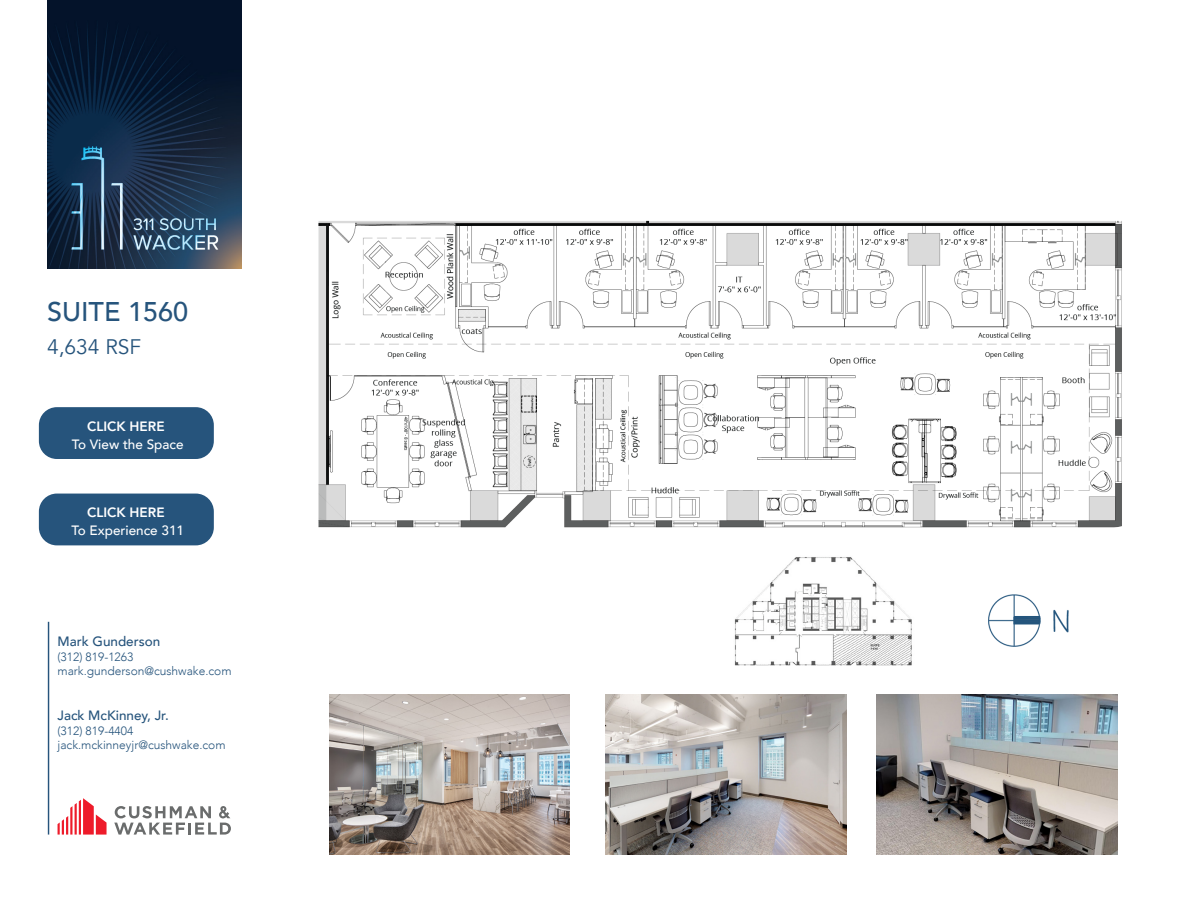
<style>
.page{position:relative;width:1188px;height:918px;background:#fff}
.page>*{position:absolute;margin:0;border:0;box-sizing:border-box;transform-origin:0 0}
.t1{font:500 27px "Avenir";color:#26547c}
.t2{font:21px "Avenir";color:#26547c}
.t3{font:500 13.5px "Avenir";color:#26547c}
.t4{font:500 13.5px "Avenir";color:#fff}
.t5{font:800 13.5px "Avenir";color:#fff}
.t6{font:300 12px/14.4px "Avenir";color:#26547c}
</style>
<div class="page">
<img style="left:47px;top:0;width:195px;height:269px">
<hr style="left:48px;top:622px;width:1px;height:213px;background:#26547c">
<svg style="left:58px;top:798px;width:49px;height:37px"></svg>
<svg style="left:114px;top:806px;width:117px;height:29px"></svg>
<div style="left:39px;top:494px;width:175px;height:51px;background:#26547c;border-radius:18px"></div>
<img style="left:318px;top:221px;width:804px;height:307px">
<img style="left:734px;top:557px;width:178px;height:109px">
<img style="left:329px;top:694px;width:241px;height:160px">
<img style="left:606px;top:694px;width:241px;height:160px">
<img style="left:877px;top:694px;width:241px;height:160px">
<div style="left:39px;top:407px;width:175px;height:52px;background:#26547c;border-radius:18px"></div>
<img style="left:988px;top:594px;width:81px;height:53px">
<p class="t1" style="left:47px;top:288px;width:143px">SUITE 1560</p>
<p class="t2" style="left:47px;top:334px;width:96px">4,634 RSF</p>
<p class="t5" style="left:87px;top:416px;width:79px">CLICK HERE</p>
<p class="t4" style="left:72px;top:432px;width:113px">To View the Space</p>
<p class="t5" style="left:87px;top:502px;width:79px">CLICK HERE</p>
<p class="t4" style="left:71px;top:519px;width:114px">To Experience 311</p>
<p class="t3" style="left:58px;top:630px;width:104px">Mark Gunderson</p>
<p class="t6" style="left:58px;top:649px;width:176px">(312) 819-1263 mark.gunderson@cushwake.com</p>
<p class="t3" style="left:58px;top:704px;width:113px">Jack McKinney, Jr.</p>
<p class="t6" style="left:58px;top:723px;width:170px">(312) 819-4404 jack.mckinneyjr@cushwake.com</p>
</div>
